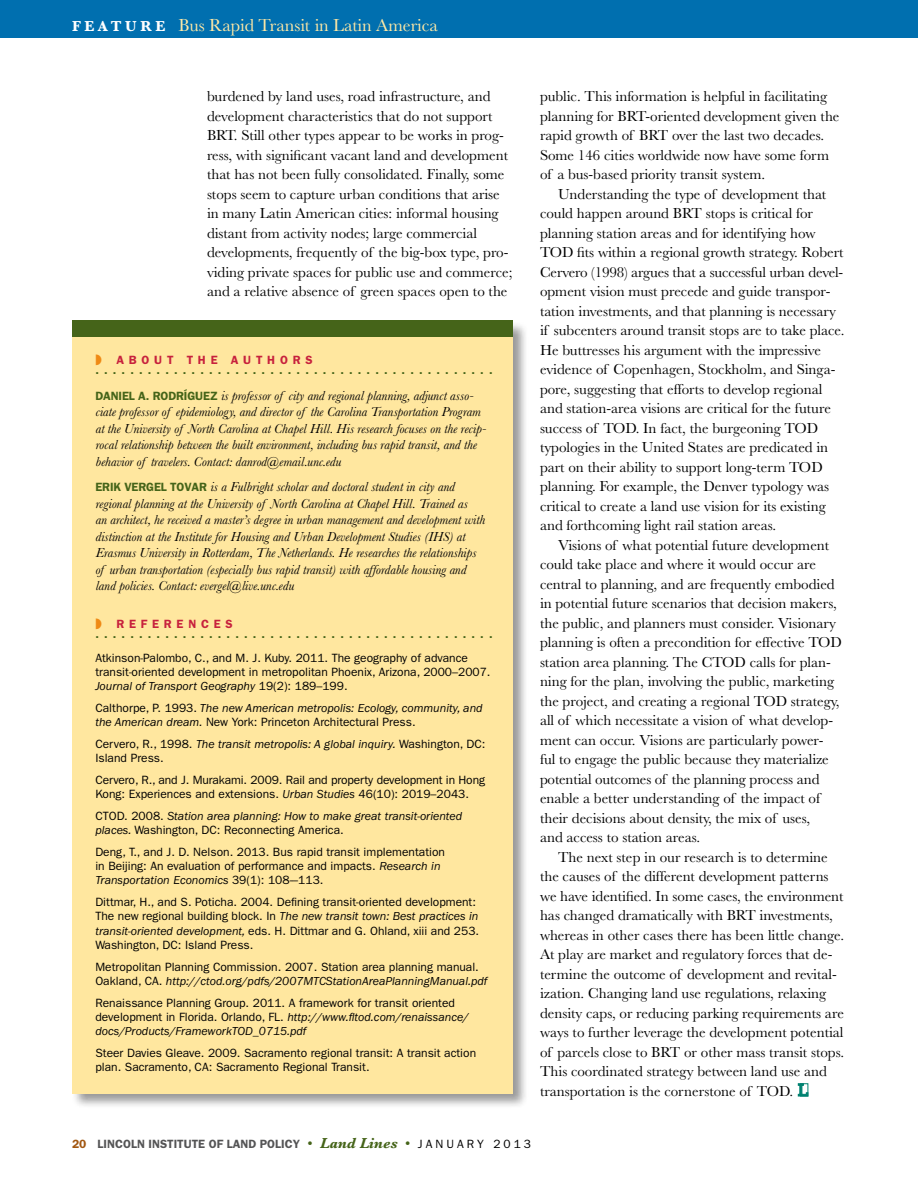
<style>
.page{position:relative;width:918px;height:1188px;background:#fff}
.page>*{position:absolute;margin:0;border:0;box-sizing:border-box;transform-origin:0 0}
.t1{font:18px "Baskerville";color:#ffe9a6}
.t2{font:15px/19.5px "Baskerville";color:#000}
.t3{font:italic 13.5px/16.5px "Baskerville";color:#000}
.t4{font:12px/14.2px "ITC Franklin Gothic Std";color:#000}
.t5{font:italic 12px/14.2px "ITC Franklin Gothic Std";color:#000}
.t6{font:600 12px/10.5px "ITC Franklin Gothic Std";letter-spacing:.4em;color:#456419}
.t7{font:600 12px "ITC Franklin Gothic Std";color:#545455}
.s1{font-weight:700;font-size:15px;color:#fff}
.s2{color:#ef8a15}
.s3{color:#c7213d}
.s4{font-family:"ITC Franklin Gothic Std";font-weight:600;font-style:normal;font-size:12px;color:#456419}
.s5{font-style:italic}
.s6{font-style:normal}
.s7{color:#a25711}
.s8{font-family:"Baskerville";font-weight:400;font-size:15px;color:#456419}
.s9{font-family:"Baskerville";font-weight:700;font-style:italic;font-size:15px;color:#456419}
.s10{font-weight:400;color:#000}
</style>
<div class="page">
<div style="left:0;top:0;width:918px;height:38px;background:#006faf"></div>
<div style="left:71px;top:321px;width:458px;height:788px;background:#000;opacity:.4"></div>
<div style="left:72px;top:322px;width:441px;height:772px;background:#ffe79f"></div>
<div style="left:72px;top:320px;width:441px;height:17px;background:#456419"></div>
<svg style="left:798px;top:1083px;width:11px;height:14px"></svg>
<p class="t1" style="left:72px;top:15px;width:367px"><span class="s1">F E A T U R E</span> Bus Rapid Transit in Latin America</p>
<p class="t2" style="left:207px;top:87px;width:307px">burdened by land uses, road infrastructure, and development characteristics that do not support BRT. Still other types appear to be works in prog&shy;ress, with significant vacant land and development that has not been fully consolidated. Finally, some stops seem to capture urban conditions that arise in many Latin American cities: informal housing distant from activity nodes; large commercial developments, frequently of the big-box type, pro&shy;viding private spaces for public use and commerce; and a relative absence of green spaces open to the</p>
<p class="t2" style="left:540px;top:87px;width:301px">public. This information is helpful in facilitating planning for BRT-oriented development given the rapid growth of BRT over the last two decades.<br>Some 146 cities worldwide now have some form of a bus-based priority transit system.</p>
<p class="t2" style="left:540px;top:184px;width:288px;text-indent:18px">Understanding the type of development that could happen around BRT stops is critical for planning station areas and for identifying how<br>TOD</p>
<p class="t2" style="left:540px;top:243px;width:306px;text-indent:37px">fits within a regional growth strategy. Robert Cervero (1998) argues that a successful urban devel&shy;opment vision must precede and guide transpor&shy;tation investments, and that planning is necessary if subcenters around transit stops are to take place.<br>He buttresses his argument with the impressive evidence of Copenhagen, Stockholm, and Singa&shy;pore, suggesting that efforts to develop regional and station-area visions are critical for the future success of TOD</p>
<p class="t6" style="left:95px;top:355px;width:399px"><span class="s2">◗</span> <span class="s3">ABOUT THE AUTHORS<br></span>. . . . . . . . . . . . . . . . . . . . . . . . . . . . . . . . . . . . . . . . . . . . . .</p>
<p class="t3" style="left:95px;top:387px;width:392px"><span class="s4">DANIEL A. RODRÍGUEZ</span> is professor of city and regional planning, adjunct asso&shy;ciate professor of epidemiology, and director of the Carolina Transportation Program at the University of North Carolina at Chapel Hill. His research focuses on the recip&shy;rocal relationship between the built environment, including bus rapid transit, and the behavior of travelers. Contact: danrod@email.unc.edu</p>
<p class="t3" style="left:95px;top:479px;width:391px"><span class="s4">ERIK VERGEL TOVAR</span> is a Fulbright scholar and doctoral student in city and regional planning at the University of North Carolina at Chapel Hill. Trained as<br>an architect, he received a master’s degree in urban management and development with distinction at the Institute for Housing and Urban Development Studies (IHS) at Erasmus University in Rotterdam, The Netherlands. He researches the relationships of urban transportation (especially bus rapid transit) with affordable housing and land policies. Contact: evergel@live.unc.edu</p>
<p class="t6" style="left:95px;top:619px;width:399px"><span class="s2">◗</span> <span class="s3">REFERENCES<br></span>. . . . . . . . . . . . . . . . . . . . . . . . . . . . . . . . . . . . . . . . . . . . . .</p>
<p class="t4" style="left:95px;top:651px;width:397px">Atkinson-Palombo, C., and M. J. Kuby. 2011. The geography of advance transit-oriented development in metropolitan Phoenix, Arizona, 2000–2007.<br><span class="s5">Journal of Transport Geography</span> 19(2): 189–199.</p>
<p class="t5" style="left:95px;top:701px;width:389px"><span class="s6">Calthorpe, P. 1993.</span> The new American metropolis: Ecology, community, and the American dream. <span class="s6">New York: Princeton Architectural Press.</span></p>
<p class="t4" style="left:95px;top:737px;width:391px">Cervero, R., 1998. <span class="s5">The transit metropolis: A global inquiry.</span> Washington, DC:<br>Island Press.</p>
<p class="t4" style="left:95px;top:773px;width:391px">Cervero, R., and J. Murakami. 2009. Rail and property development in Hong<br>Kong: Experiences and extensions. <span class="s5">Urban Studies</span> 46(10): 2019–2043.</p>
<p class="t5" style="left:95px;top:809px;width:368px"><span class="s6">CTOD. 2008.</span> Station area planning: How to make great transit-oriented places. <span class="s6">Washington, DC: Reconnecting America.</span></p>
<p class="t4" style="left:95px;top:845px;width:351px">Deng, T., and J. D. Nelson. 2013. Bus rapid transit implementation in Beijing: An evaluation of performance and impacts. <span class="s5">Research in<br>Transportation Economics</span> 39(1): 108-–113.</p>
<p class="t4" style="left:95px;top:895px;width:385px">Dittmar, H., and S. Poticha. 2004. Defining transit-oriented development:<br>The new regional building block. In <span class="s5">The new transit town: Best practices in transit-oriented development,</span> eds. H. Dittmar and G. Ohland, xiii and 253.<br>Washington, DC: Island Press.</p>
<p class="t4" style="left:95px;top:960px;width:394px">Metropolitan Planning Commission. 2007. Station area planning manual.<br>Oakland, CA. <span class="s5">http://ctod.org/pdfs/2007MTCStationAreaPlanningManual.pdf</span></p>
<p class="t4" style="left:95px;top:995px;width:375px">Renaissance Planning Group. 2011. A framework for transit oriented development in Florida. Orlando, FL. <span class="s5">http://www.fltod.com/renaissance/ docs/Products/FrameworkTOD_0715.pdf</span></p>
<p class="t4" style="left:95px;top:1046px;width:382px">Steer Davies Gleave. 2009. Sacramento regional transit: A transit action plan. Sacramento, CA: Sacramento Regional Transit.</p>
<p class="t2" style="left:540px;top:418px;width:298px;text-indent:96px">. In fact, the burgeoning TOD typologies in the United States are predicated in part on their ability to support long-term TOD planning. For example, the Denver typology was critical to create a land use vision for its existing and forthcoming light rail station areas.<br>Visions of what potential future development could take place and where it would occur are central to planning, and are frequently embodied in potential future scenarios that decision makers, the public, and planners must consider. Visionary planning is often a precondition for effective TOD station area planning. The CTOD</p>
<p class="t2" style="left:540px;top:652px;width:296px;text-indent:210px">calls for plan&shy;ning for the plan, involving the public, marketing the project, and creating a regional TOD</p>
<p class="t2" style="left:540px;top:691px;width:301px;text-indent:251px">strategy, all of which necessitate a vision of what develop&shy;ment can occur. Visions are particularly power&shy;ful to engage the public because they materialize potential outcomes of the planning process and enable a better understanding of the impact of their decisions about density, the mix of uses,<br>and access to station areas.</p>
<p class="t2" style="left:540px;top:847px;width:306px;text-indent:18px">The next step in our research is to determine the causes of the different development patterns we have identified. In some cases, the environment has changed dramatically with BRT investments, whereas in other cases there has been little change.<br>At play are market and regulatory forces that de&shy;termine the outcome of development and revital&shy;ization. Changing land use regulations, relaxing density caps, or reducing parking requirements are ways to further leverage the development potential of parcels close to BRT or other mass transit stops.<br>This coordinated strategy between land use and transportation is the cornerstone of TOD</p>
<p class="t2" style="left:789px;top:1081px;width:5px">.</p>
<p class="t7" style="left:72px;top:1136px;width:365px"><span class="s7">20</span> LINCOLN INSTITUTE OF LAND POLICY <span class="s8">•</span> <span class="s9">Land Lines</span> <span class="s8">•</span> <span class="s10">J anuar</span></p>
<p class="t4" style="left:477px;top:1136px;width:56px">y 2013</p>
</div>
